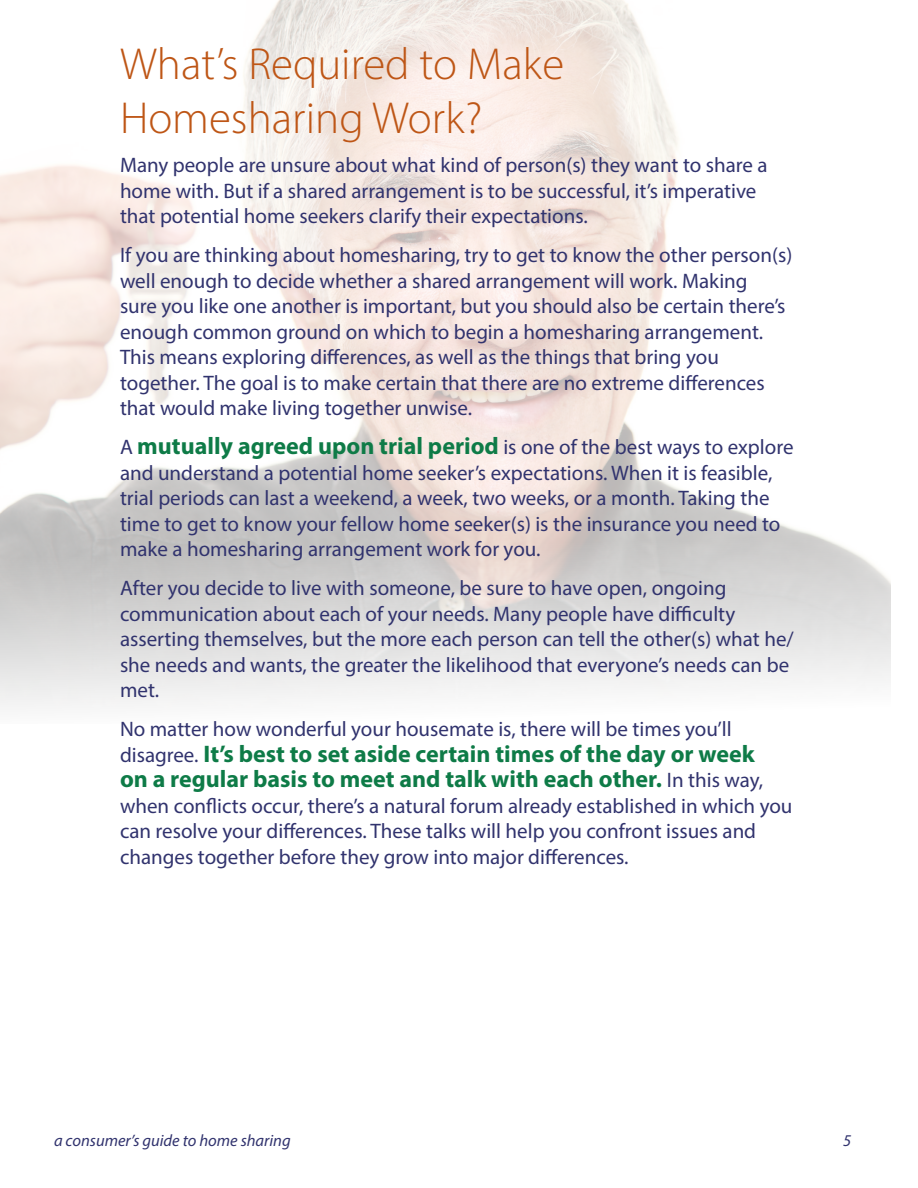
<style>
.page{position:relative;width:918px;height:1188px;background:#fff}
.page>*{position:absolute;margin:0;border:0;box-sizing:border-box;transform-origin:0 0}
.t1{font:300 45px/54px "Myriad Devanagari";color:#be5616}
.t2{font:700 24px/25.5px "Myriad Pro";color:#0e7b47}
.t3{font:21px/25.5px "Myriad Pro";color:#31336e}
.t4{font:italic 16.5px "Myriad Pro";color:#31336e}
.s1{font-weight:400;font-size:21px;color:#31336e}
</style>
<div class="page">
<img style="left:0;top:0;width:891px;height:707px">
<p class="t1" style="left:120px;top:41px;width:446px">What’s Required to Make<br>Homesharing Work?</p>
<p class="t3" style="left:120px;top:152px;width:649px">Many people are unsure about what kind of person(s) they want to share a home with. But if a shared arrangement is to be successful, it’s imperative that potential home seekers clarify their expectations.</p>
<p class="t3" style="left:120px;top:242px;width:674px">If you are thinking about homesharing, try to get to know the other person(s) well enough to decide whether a shared arrangement will work. Making<br>sure you like one another is important, but you should also be certain there’s enough common ground on which to begin a homesharing arrangement.<br>This means exploring differences, as well as the things that bring you together. The goal is to make certain that there are no extreme differences that would make living together unwise.</p>
<p class="t2" style="left:120px;top:432px;width:675px"><span class="s1">A</span> mutually agreed upon trial period <span class="s1">is one of the best ways to explore</span></p>
<p class="t3" style="left:120px;top:459px;width:662px">and understand a potential home seeker’s expectations. When it is feasible, trial periods can last a weekend, a week, two weeks, or a month. Taking the time to get to know your fellow home seeker(s) is the insurance you need to make a homesharing arrangement work for you.</p>
<p class="t3" style="left:120px;top:575px;width:675px">After you decide to live with someone, be sure to have open, ongoing communication about each of your needs. Many people have difficulty asserting themselves, but the more each person can tell the other(s) what he/ she needs and wants, the greater the likelihood that everyone’s needs can be met.</p>
<p class="t3" style="left:120px;top:716px;width:613px">No matter how wonderful your housemate is, there will be times you’ll</p>
<p class="t2" style="left:120px;top:740px;width:645px"><span class="s1">disagree.</span> It’s best to set aside certain times of the day or week on a regular basis to meet and talk with each other. <span class="s1">In this way,</span></p>
<p class="t3" style="left:120px;top:792px;width:674px">when conflicts occur, there’s a natural forum already established in which you can resolve your differences. These talks will help you confront issues and changes together before they grow into major differences.</p>
<p class="t4" style="left:54px;top:1131px;width:238px">a consumer’s guide to home sharing</p>
<p class="t4" style="left:843px;top:1131px;width:10px">5</p>
</div>
